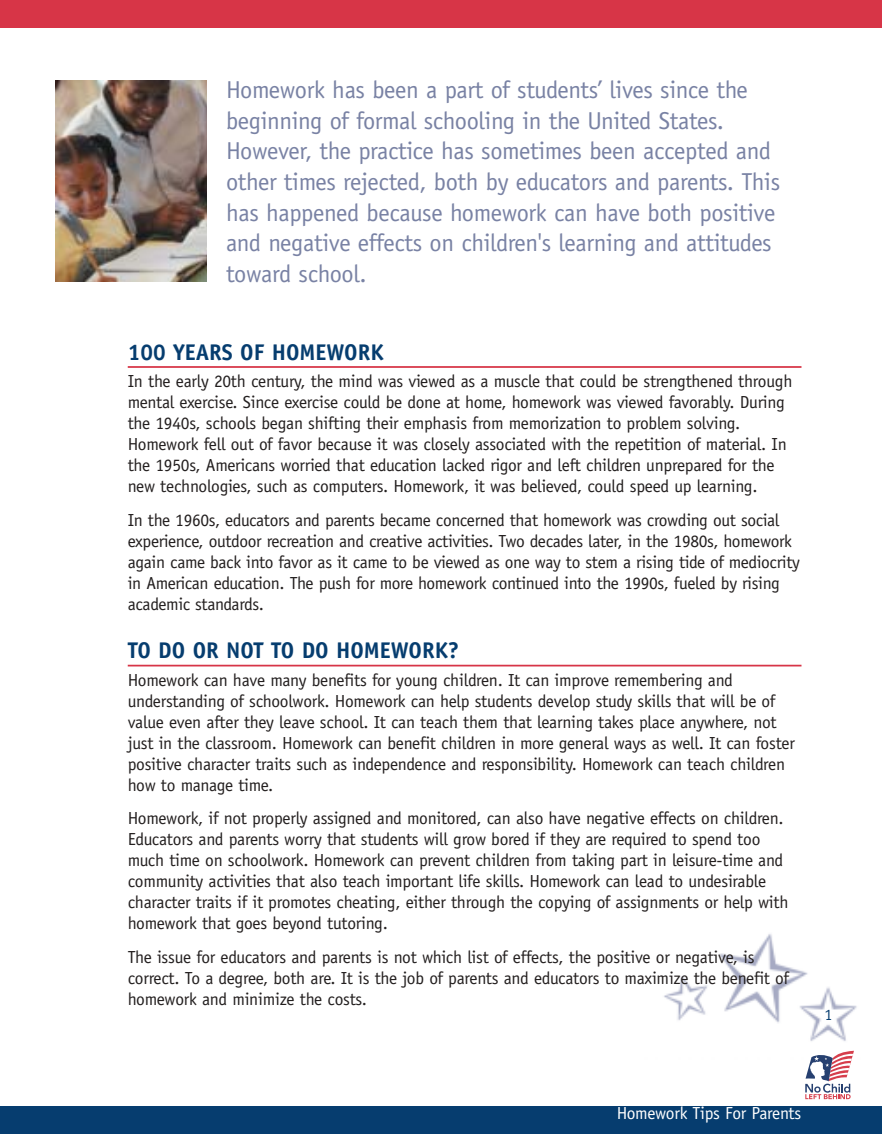
<style>
.page{position:relative;width:882px;height:1134px;background:#fff}
.page>*{position:absolute;margin:0;border:0;box-sizing:border-box;transform-origin:0 0}
.t1{font:24.5px/30.6px "Officina Sans";letter-spacing:-.015em;color:#7982a4}
.t2{font:700 22.75px "Officina Sans";color:#063d6f}
.t3{font:17.5px/21px "Officina Sans";letter-spacing:-.015em;color:#231f1f}
.t4{font:17.5px "Officina Sans";letter-spacing:-.015em;color:#fff}
.t5{font:15.75px "Officina Sans";color:#063d6f}
</style>
<div class="page">
<img style="left:664px;top:934px;width:193px;height:117px">
<hr style="left:128px;top:366px;width:674px;height:2px;background:#d73547">
<hr style="left:128px;top:665px;width:674px;height:1px;background:#d73547">
<div style="left:0;top:1107px;width:882px;height:27px;background:#063d6f"></div>
<div style="left:0;top:0;width:882px;height:28px;background:#d73547"></div>
<svg style="left:805px;top:1051px;width:49px;height:48px"></svg>
<img style="left:55px;top:80px;width:152px;height:201px">
<p class="t1" style="left:226px;top:77px;width:556px">Homework has been a part of students’ lives since the beginning of formal schooling in the United States.<br>However, the practice has sometimes been accepted and other times rejected, both by educators and parents. This has happened because homework can have both positive and negative effects on children's learning and attitudes toward school.</p>
<h2 class="t2" style="left:128px;top:343px;width:257px">100 YEARS OF HOMEWORK</h2>
<p class="t3" style="left:128px;top:372px;width:666px">In the early 20th century, the mind was viewed as a muscle that could be strengthened through mental exercise. Since exercise could be done at home, homework was viewed favorably. During the 1940s, schools began shifting their emphasis from memorization to problem solving.<br>Homework fell out of favor because it was closely associated with the repetition of material. In the 1950s, Americans worried that education lacked rigor and left children unprepared for the new technologies, such as computers. Homework, it was believed, could speed up learning.</p>
<p class="t3" style="left:128px;top:511px;width:674px">In the 1960s, educators and parents became concerned that homework was crowding out social experience, outdoor recreation and creative activities. Two decades later, in the 1980s, homework again came back into favor as it came to be viewed as one way to stem a rising tide of mediocrity in American education. The push for more homework continued into the 1990s, fueled by rising academic standards.</p>
<h2 class="t2" style="left:128px;top:642px;width:333px">TO DO OR NOT TO DO HOMEWORK?</h2>
<p class="t3" style="left:128px;top:671px;width:669px">Homework can have many benefits for young children. It can improve remembering and understanding of schoolwork. Homework can help students develop study skills that will be of value even after they leave school. It can teach them that learning takes place anywhere, not just in the classroom. Homework can benefit children in more general ways as well. It can foster positive character traits such as independence and responsibility. Homework can teach children how to manage time.</p>
<p class="t3" style="left:128px;top:809px;width:662px">Homework, if not properly assigned and monitored, can also have negative effects on children.<br>Educators and parents worry that students will grow bored if they are required to spend too much time on schoolwork. Homework can prevent children from taking part in leisure-time and community activities that also teach important life skills. Homework can lead to undesirable character traits if it promotes cheating, either through the copying of assignments or help with homework that goes beyond tutoring.</p>
<p class="t3" style="left:128px;top:948px;width:663px">The issue for educators and parents is not which list of effects, the positive or negative, is correct. To a degree, both are. It is the job of parents and educators to maximize the benefit of homework and minimize the costs.</p>
<p class="t5" style="left:824px;top:1008px;width:9px">1</p>
<p class="t4" style="left:617px;top:1107px;width:186px">Homework Tips For Parents</p>
</div>
